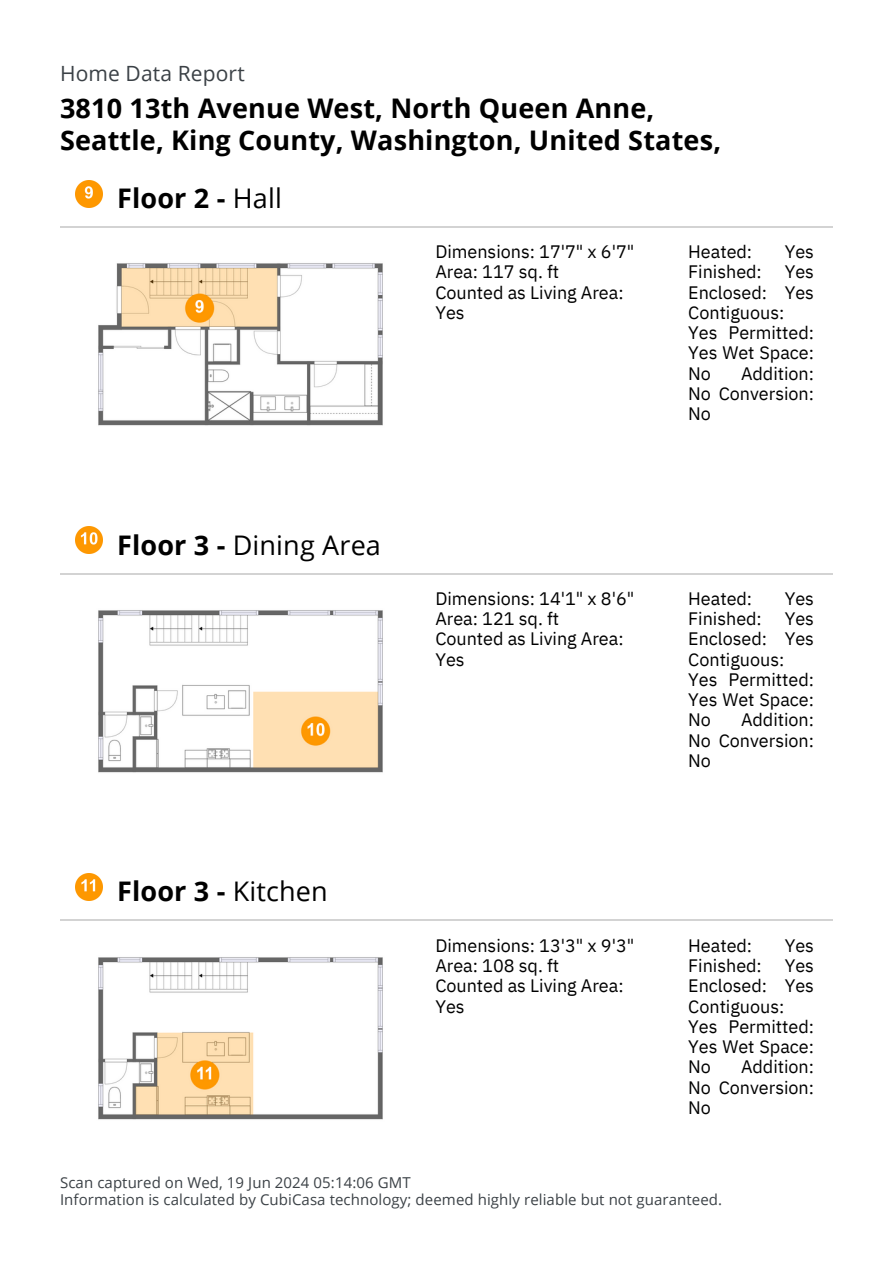
<style>
.page{position:relative;width:894px;height:1264px;background:#fff}
.page>*{position:absolute;margin:0;border:0;box-sizing:border-box;transform-origin:0 0}
.t1{font:700 27px/31.5px "Open Sans";letter-spacing:.005em;color:#000}
.t2{font:27px "Open Sans";letter-spacing:.005em;color:#000}
.t3{font:21px "Open Sans";letter-spacing:.005em;color:#3b4146}
.t4{font:18px/20.2px "IBM Plex Sans";color:#000}
.t5{font:15px/16.8px "Open Sans";letter-spacing:.005em;color:#3b4146}
.s1{font-weight:400}
.s2{font-weight:700}
</style>
<div class="page">
<img style="left:75px;top:180px;width:27px;height:27px">
<hr style="left:60px;top:226px;width:772px;height:1px;background:#d3d3d3">
<img style="left:98px;top:263px;width:285px;height:163px">
<img style="left:75px;top:527px;width:27px;height:27px">
<hr style="left:60px;top:573px;width:772px;height:1px;background:#d3d3d3">
<img style="left:98px;top:610px;width:285px;height:163px">
<img style="left:75px;top:873px;width:27px;height:27px">
<hr style="left:60px;top:919px;width:772px;height:2px;background:#d3d3d3">
<img style="left:98px;top:957px;width:285px;height:163px">
<h4 class="t3" style="left:60px;top:59px;width:186px">Home Data Report</h4>
<h2 class="t1" style="left:60px;top:92px;width:662px">3810 13th Avenue West, North Queen Anne,<br>Seattle, King County, Washington, United States,</h2>
<p class="t1" style="left:117px;top:181px;width:166px">Floor 2 - <span class="s1">Hall</span></p>
<h4 class="t4" style="left:435px;top:241px;width:200px">Dimensions: 17'7" x 6'7"<br>Area: 117 sq. ft<br>Counted as Living Area:<br>Yes</h4>
<h2 class="t4" style="left:688px;top:241px;width:65px">Heated:</h2>
<h2 class="t4" style="left:784px;top:241px;width:31px">Yes</h2>
<h2 class="t4" style="left:688px;top:261px;width:75px">Finished:</h2>
<h2 class="t4" style="left:688px;top:261px;width:127px;text-indent:96px">Yes<br>Enclosed: Yes<br>Contiguous:<br>Yes Permitted:<br>Yes Wet Space:<br>No</h2>
<h2 class="t4" style="left:688px;top:363px;width:127px;text-align:justify;text-indent:53px">Addition:<br>No Conversion:<br>No</h2>
<p class="t2" style="left:117px;top:526px;width:265px"><span class="s2">Floor 3 -</span> Dining Area</p>
<h4 class="t1" style="left:117px;top:875px;width:212px">Floor 3 - <span class="s1">Kitchen</span></h4>
<h4 class="t4" style="left:435px;top:588px;width:200px">Dimensions: 14'1" x 8'6"<br>Area: 121 sq. ft<br>Counted as Living Area:<br>Yes</h4>
<p class="t4" style="left:688px;top:588px;width:65px">Heated:</p>
<p class="t4" style="left:784px;top:588px;width:31px">Yes</p>
<p class="t4" style="left:688px;top:608px;width:75px">Finished:</p>
<p class="t4" style="left:688px;top:608px;width:127px;text-indent:96px">Yes<br>Enclosed: Yes<br>Contiguous:<br>Yes Permitted:<br>Yes Wet Space:<br>No</p>
<p class="t4" style="left:688px;top:709px;width:127px;text-align:justify;text-indent:53px">Addition:<br>No Conversion:<br>No</p>
<p class="t4" style="left:435px;top:934px;width:200px">Dimensions: 13'3" x 9'3"<br>Area: 108 sq. ft<br>Counted as Living Area:<br>Yes</p>
<h4 class="t4" style="left:688px;top:934px;width:65px">Heated:</h4>
<h4 class="t4" style="left:784px;top:934px;width:31px">Yes</h4>
<h4 class="t4" style="left:688px;top:955px;width:75px">Finished:</h4>
<h4 class="t4" style="left:688px;top:955px;width:127px;text-indent:96px">Yes<br>Enclosed: Yes<br>Contiguous:<br>Yes Permitted:<br>Yes Wet Space:<br>No</h4>
<h4 class="t4" style="left:688px;top:1056px;width:127px;text-align:justify;text-indent:53px">Addition:<br>No Conversion:<br>No</h4>
<p class="t5" style="left:60px;top:1174px;width:663px">Scan captured on Wed, 19 Jun 2024 05:14:06 GMT<br>Information is calculated by CubiCasa technology; deemed highly reliable but not guaranteed.</p>
</div>
